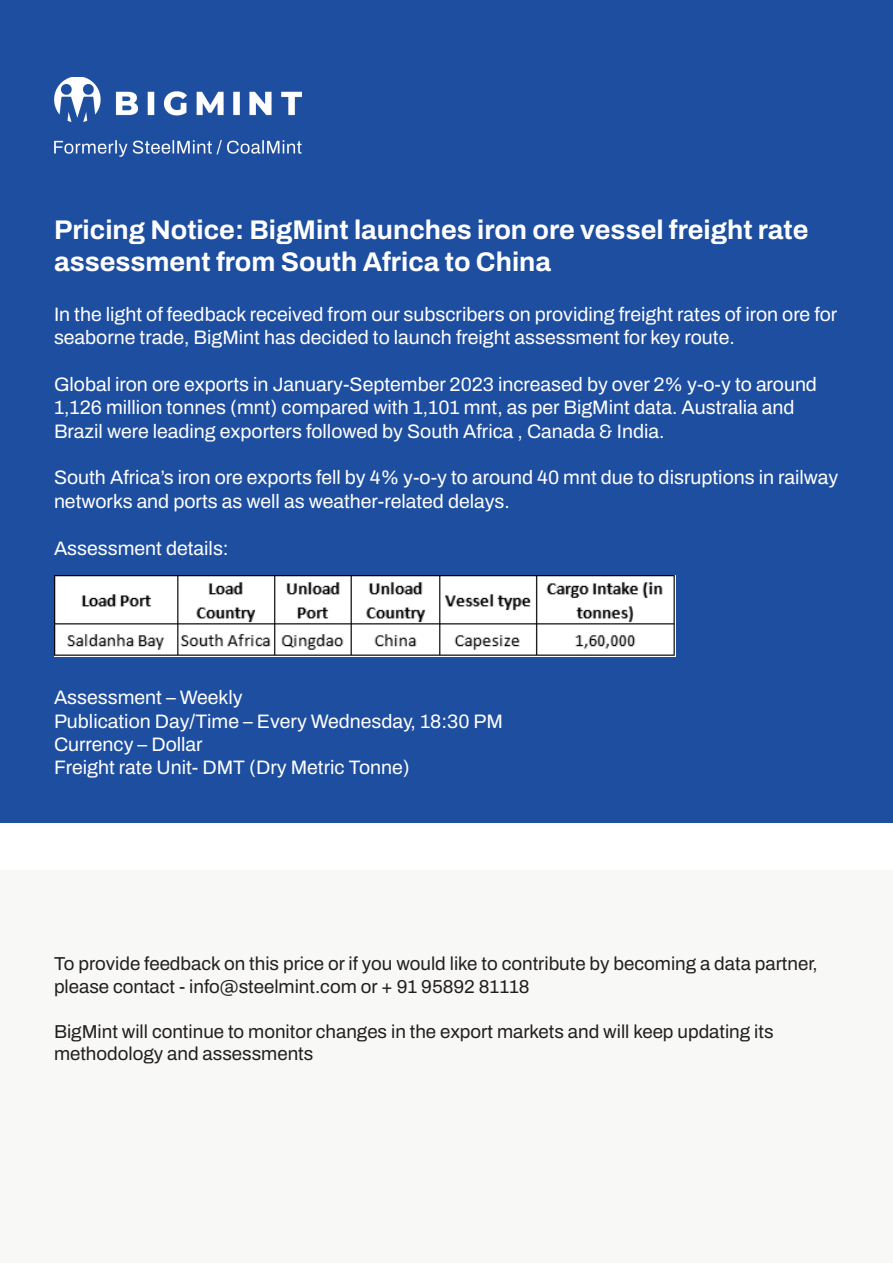
<style>
.page{position:relative;width:893px;height:1263px;background:#fff}
.page>*{position:absolute;margin:0;border:0;box-sizing:border-box;transform-origin:0 0}
.t1{font:700 27px/32.4px "Archivo";color:#fff}
.t2{font:19.5px/23.4px "Archivo";color:#fff}
.t3{font:18.75px/22.5px "Archivo";color:#231f20}
</style>
<div class="page">
<div style="left:0;top:0;width:893px;height:823px;background:#1e4ea0"></div>
<div style="left:0;top:870px;width:893px;height:393px;background:#f8f8f7"></div>
<img style="left:54px;top:78px;width:248px;height:79px">
<img style="left:54px;top:575px;width:622px;height:81px">
<p class="t1" style="left:54px;top:213px;width:756px">Pricing Notice: BigMint launches iron ore vessel freight rate assessment from South Africa to China</p>
<p class="t2" style="left:54px;top:302px;width:785px">In the light of feedback received from our subscribers on providing freight rates of iron ore for seaborne trade, BigMint has decided to launch freight assessment for key route.</p>
<p class="t2" style="left:54px;top:372px;width:764px">Global iron ore exports in January-September 2023 increased by over 2% y-o-y to around<br>1,126 million tonnes (mnt) compared with 1,101 mnt, as per BigMint data. Australia and<br>Brazil were leading exporters followed by South Africa , Canada &amp; India.</p>
<p class="t2" style="left:54px;top:466px;width:786px">South Africa’s iron ore exports fell by 4% y-o-y to around 40 mnt due to disruptions in railway networks and ports as well as weather-related delays.</p>
<p class="t2" style="left:54px;top:536px;width:176px">Assessment details:</p>
<p class="t2" style="left:54px;top:686px;width:190px">Assessment – Weekly</p>
<p class="t2" style="left:54px;top:709px;width:451px">Publication Day/Time – Every Wednesday, 18:30 PM</p>
<p class="t2" style="left:54px;top:732px;width:150px">Currency – Dollar</p>
<p class="t2" style="left:54px;top:756px;width:357px">Freight rate Unit- DMT (Dry Metric Tonne)</p>
<p class="t3" style="left:54px;top:953px;width:765px">To provide feedback on this price or if you would like to contribute by becoming a data partner,</p>
<p class="t3" style="left:54px;top:975px;width:477px">please contact - info@steelmint.com or + 91 95892 81118</p>
<p class="t3" style="left:54px;top:1020px;width:721px">BigMint will continue to monitor changes in the export markets and will keep updating its methodology and assessments</p>
</div>
